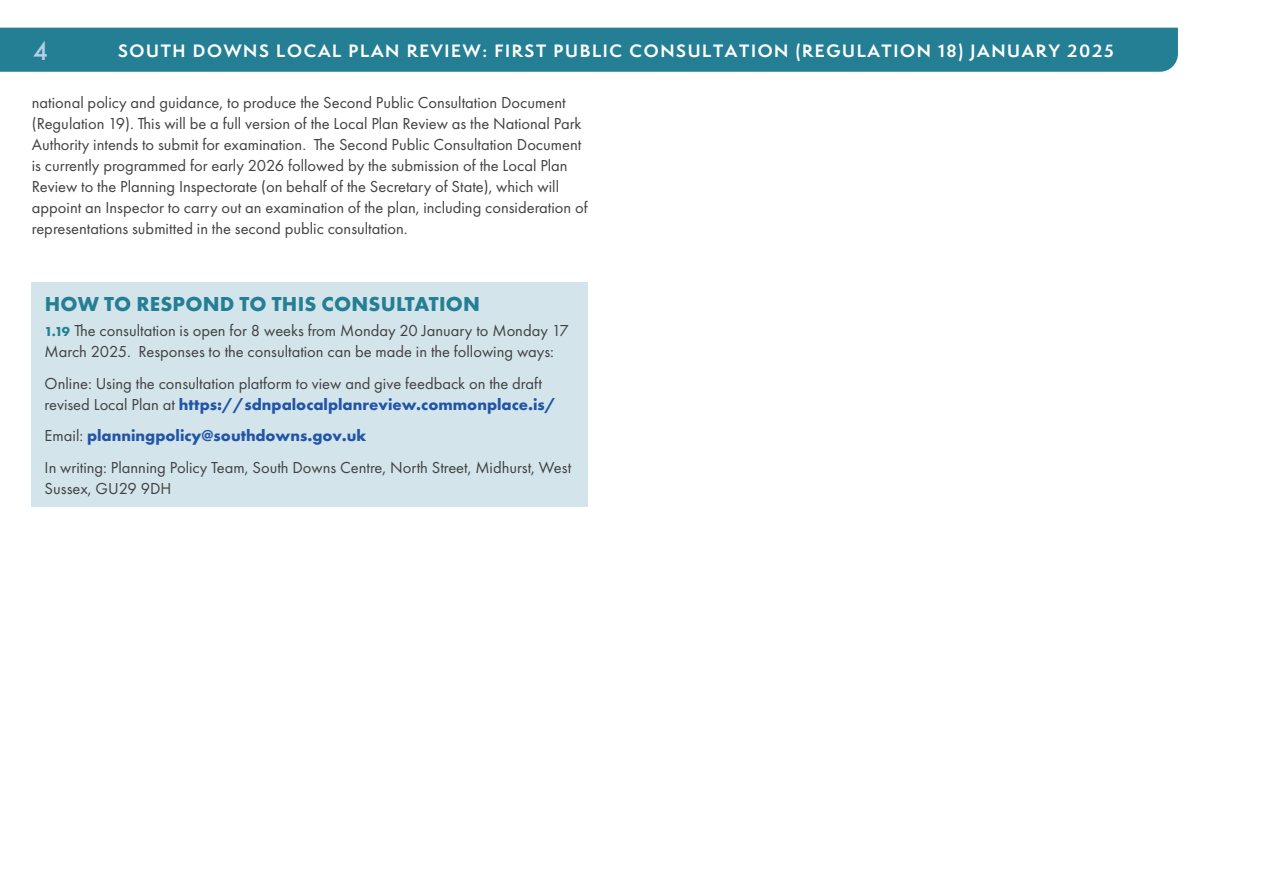
<style>
.page{position:relative;width:1263px;height:893px;background:#fff}
.page>*{position:absolute;margin:0;border:0;box-sizing:border-box;transform-origin:0 0}
.t1{font:500 27px "Futura PT";color:#b6cee6}
.HeadB{font:700 21px "Futura PT";letter-spacing:.01em;color:#247f95}
.Body{font:16.5px/21px "Futura PT";color:#414042}
.t2{font:700 16.5px "Semplicita Pro";letter-spacing:.1em;color:#fff}
.Body-2{font:700 16.5px "Futura PT";color:#2255a6}
.s1{font-weight:700;font-size:13.5px;color:#247f95}
.s2{font-weight:700;color:#2255a6}
.s3{font-weight:400;color:#414042}
</style>
<div class="page">
<div style="left:32px;top:282px;width:556px;height:225px;background:#d3e5ea"></div>
<div style="left:0;top:28px;width:1178px;height:44px;background:#247f95"></div>
<h1 class="t1" style="left:33px;top:35px;width:17px">4</h1>
<p class="t2" style="left:118px;top:38px;width:997px">SOUTH DOWNS LOCAL PLAN REVIEW: FIRST PUBLIC CONSULTATION (REGULATION 18) JANUARY 2025</p>
<p class="Body" style="left:32px;top:92px;width:557px">national policy and guidance, to produce the Second Public Consultation Document (Regulation 19). This will be a full version of the Local Plan Review as the National Park Authority intends to submit for examination. The Second Public Consultation Document is currently programmed for early 2026 followed by the submission of the Local Plan Review to the Planning Inspectorate (on behalf of the Secretary of State), which will appoint an Inspector to carry out an examination of the plan, including consideration of representations submitted in the second public consultation.</p>
<p class="HeadB" style="left:45px;top:290px;width:437px">HOW TO RESPOND TO THIS CONSULTATION</p>
<p class="Body" style="left:45px;top:320px;width:526px"><span class="s1">1.19</span> The consultation is open for 8 weeks from Monday 20 January to Monday 17<br>March 2025. Responses to the consultation can be made in the following ways:</p>
<p class="Body" style="left:45px;top:373px;width:513px">Online: Using the consultation platform to view and give feedback on the draft revised Local Plan at <span class="s2">https://sdnpalocalplanreview.commonplace.is/</span></p>
<p class="Body-2" style="left:45px;top:425px;width:323px"><span class="s3">Email:</span> planningpolicy@southdowns.gov.uk</p>
<p class="Body" style="left:45px;top:457px;width:528px">In writing: Planning Policy Team, South Downs Centre, North Street, Midhurst, West<br>Sussex, GU29 9DH</p>
</div>
